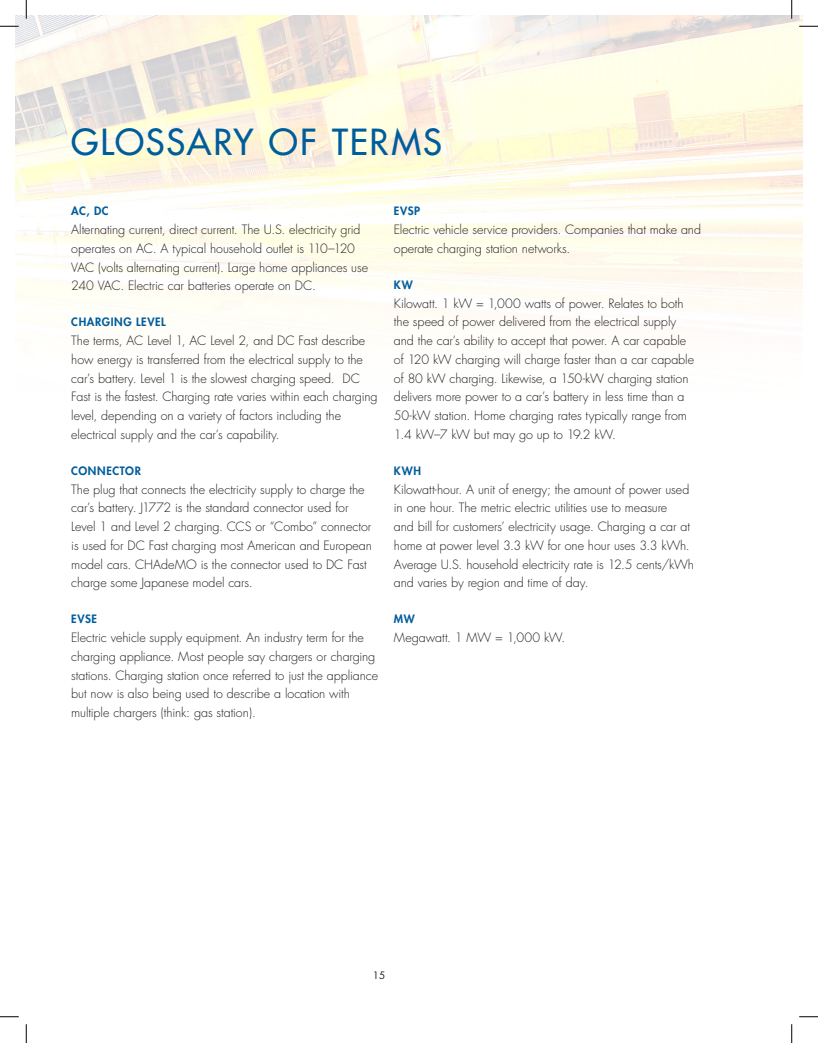
<style>
.page{position:relative;width:818px;height:1043px;background:#fff}
.page>*{position:absolute;margin:0;border:0;box-sizing:border-box;transform-origin:0 0}
.Head_Level_One{font:35px "Futura";letter-spacing:.05em;color:#005d9c}
.Text{font:300 12.5px/18.8px "Futura";letter-spacing:-.005em;color:#231f20}
.Resouces_Heading_2{font:800 11.25px "Futura";letter-spacing:.055em;color:#005d9c}
.t1{font:10px "Futura";color:#231f20}
</style>
<div class="page">
<img style="left:15px;top:15px;width:787px;height:308px">
<svg style="left:0;top:25px;width:19px;height:2px"></svg>
<svg style="left:799px;top:25px;width:19px;height:2px"></svg>
<svg style="left:0;top:1016px;width:19px;height:1px"></svg>
<svg style="left:799px;top:1016px;width:19px;height:1px"></svg>
<svg style="left:25px;top:0;width:2px;height:19px"></svg>
<svg style="left:25px;top:1024px;width:2px;height:18px"></svg>
<svg style="left:790px;top:0;width:2px;height:19px"></svg>
<svg style="left:791px;top:1024px;width:1px;height:18px"></svg>
<p class="Head_Level_One" style="left:71px;top:120px;width:372px">GLOSSARY OF TERMS</p>
<p class="Resouces_Heading_2" style="left:71px;top:204px;width:39px">AC, DC</p>
<p class="Text" style="left:71px;top:220px;width:298px">Alternating current, direct current. The U.S. electricity grid operates on AC. A typical household outlet is 110–120<br>VAC (volts alternating current). Large home appliances use 240 VAC. Electric car batteries operate on DC.</p>
<p class="Resouces_Heading_2" style="left:71px;top:315px;width:96px">CHARGING LEVEL</p>
<p class="Text" style="left:71px;top:331px;width:308px">The terms, AC Level 1, AC Level 2, and DC Fast describe how energy is transferred from the electrical supply to the car’s battery. Level 1 is the slowest charging speed. DC Fast is the fastest. Charging rate varies within each charging level, depending on a variety of factors including the electrical supply and the car’s capability.</p>
<p class="Resouces_Heading_2" style="left:71px;top:463px;width:71px">CONNECTOR</p>
<p class="Text" style="left:71px;top:480px;width:302px">The plug that connects the electricity supply to charge the car’s battery. J1772 is the standard connector used for Level 1 and Level 2 charging. CCS or “Combo” connector is used for DC Fast charging most American and European model cars. CHAdeMO is the connector used to DC Fast charge some Japanese model cars.</p>
<p class="Resouces_Heading_2" style="left:71px;top:612px;width:27px">EVSE</p>
<p class="Text" style="left:71px;top:628px;width:308px">Electric vehicle supply equipment. An industry term for the charging appliance. Most people say chargers or charging stations. Charging station once referred to just the appliance but now is also being used to describe a location with multiple chargers (think: gas station).</p>
<p class="Resouces_Heading_2" style="left:394px;top:204px;width:28px">EVSP</p>
<p class="Text" style="left:394px;top:220px;width:308px">Electric vehicle service providers. Companies that make and operate charging station networks.</p>
<p class="Resouces_Heading_2" style="left:394px;top:277px;width:20px">KW</p>
<p class="Text" style="left:394px;top:294px;width:301px">Kilowatt. 1 kW = 1,000 watts of power. Relates to both the speed of power delivered from the electrical supply and the car’s ability to accept that power. A car capable of 120 kW charging will charge faster than a car capable of 80 kW charging. Likewise, a 150-kW charging station delivers more power to a car’s battery in less time than a 50-kW station. Home charging rates typically range from 1.4 kW–7 kW but may go up to 19.2 kW.</p>
<p class="Resouces_Heading_2" style="left:394px;top:463px;width:28px">KWH</p>
<p class="Text" style="left:394px;top:480px;width:301px">Kilowatt-hour. A unit of energy; the amount of power used in one hour. The metric electric utilities use to measure<br>and bill for customers’ electricity usage. Charging a car at home at power level 3.3 kW for one hour uses 3.3 kWh.<br>Average U.S. household electricity rate is 12.5 cents/kWh and varies by region and time of day.</p>
<p class="Resouces_Heading_2" style="left:394px;top:612px;width:22px">MW</p>
<p class="Text" style="left:394px;top:628px;width:173px">Megawatt. 1 MW = 1,000 kW.</p>
<p class="t1" style="left:372px;top:969px;width:14px">15</p>
</div>
